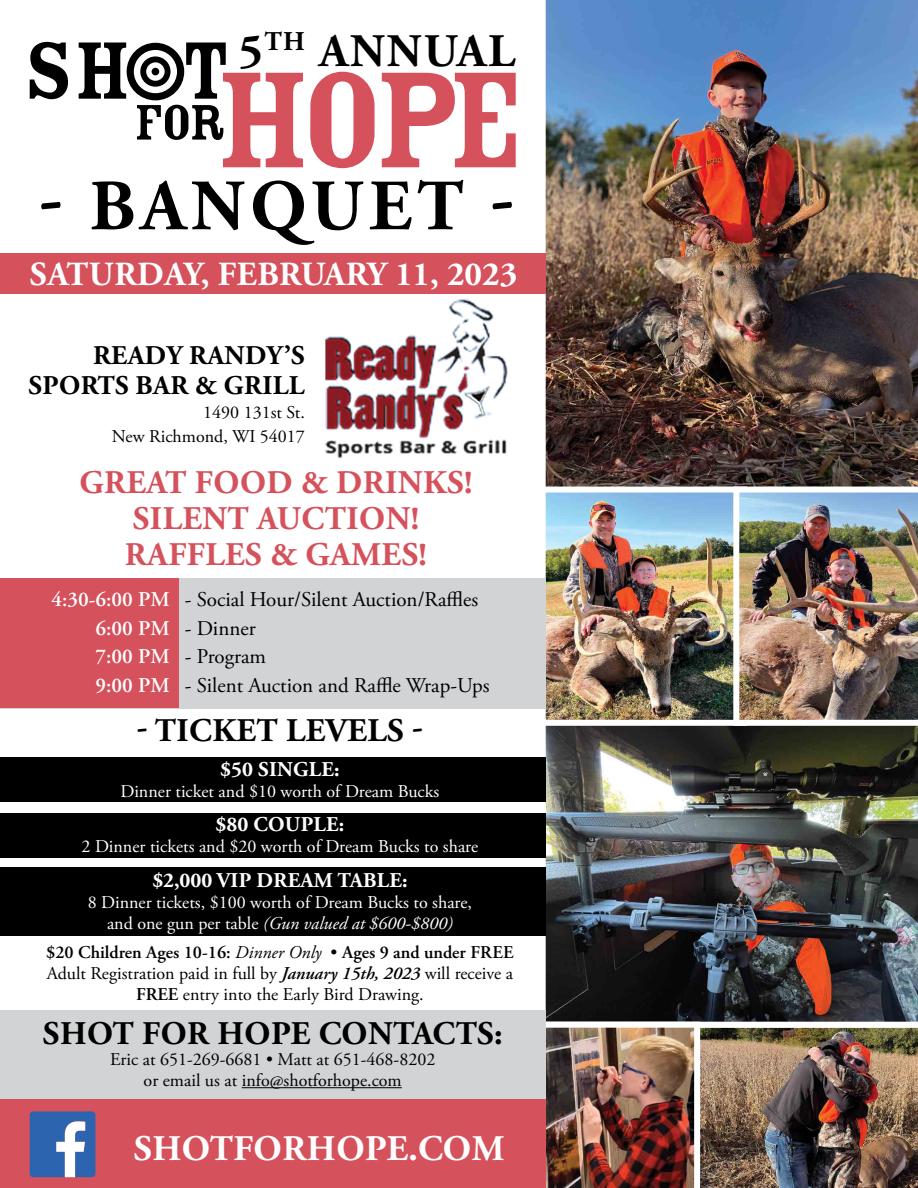
<style>
.page{position:relative;width:918px;height:1188px;background:#fff}
.page>*{position:absolute;margin:0;border:0;box-sizing:border-box;transform-origin:0 0}
.t1{font:700 72px "Adobe Garamond Pro";letter-spacing:.075em;color:#000}
.t2{font:700 46.5px "Adobe Garamond Pro";letter-spacing:.045em;color:#000}
.t3{font:700 36px "Adobe Garamond Pro";letter-spacing:.015em;color:#fff}
.t4{font:700 33.75px "Adobe Garamond Pro";letter-spacing:.005em;color:#fff}
.t5{font:700 33px/36px "Adobe Garamond Pro";letter-spacing:.015em;color:#d5515c;text-align:center}
.t6{font:700 33px "Adobe Garamond Pro";letter-spacing:.015em;color:#000}
.t7{font:700 27px/30px "Adobe Garamond Pro";letter-spacing:.015em;color:#000;text-align:right}
.t8{font:21px/28.5px "Adobe Garamond Pro";color:#000}
.t9{font:700 21px "Adobe Garamond Pro";letter-spacing:.015em;color:#fff}
.t10{font:18px/21px "Adobe Garamond Pro";color:#000;text-align:center}
.t11{font:18px/21.6px "Adobe Garamond Pro";color:#fff;text-align:center}
.s1{font-weight:600;color:#fff}
.s2{font-style:italic}
.s3{font-weight:600}
.s4{font-weight:600;font-style:italic}
</style>
<div class="page">
<img style="left:545px;top:0;width:373px;height:487px">
<img style="left:700px;top:1028px;width:218px;height:160px">
<img style="left:540px;top:726px;width:378px;height:302px">
<svg style="left:30px;top:42px;width:38px;height:57px"></svg>
<svg style="left:79px;top:43px;width:224px;height:124px"></svg>
<svg style="left:310px;top:72px;width:65px;height:96px"></svg>
<svg style="left:382px;top:73px;width:134px;height:94px"></svg>
<img style="left:546px;top:1022px;width:154px;height:166px">
<img style="left:325px;top:299px;width:183px;height:159px">
<img style="left:547px;top:494px;width:186px;height:225px">
<div style="left:540px;top:487px;width:207px;height:239px;border:6px solid #fff"></div>
<img style="left:733px;top:487px;width:185px;height:239px">
<div style="left:0;top:253px;width:546px;height:41px;background:#d5515c"></div>
<div style="left:0;top:1098px;width:546px;height:90px;background:#d5515c"></div>
<svg style="left:30px;top:1111px;width:65px;height:66px;background:#5781bc"></svg>
<div style="left:0;top:758px;width:546px;height:44px;background:#000"></div>
<div style="left:0;top:813px;width:546px;height:45px;background:#000"></div>
<div style="left:0;top:867px;width:546px;height:69px;background:#000"></div>
<div style="left:0;top:578px;width:546px;height:130px;background:#d1d3d4"></div>
<div style="left:0;top:578px;width:178px;height:129px;background:#d5515c"></div>
<div style="left:0;top:1010px;width:546px;height:88px;background:#d1d3d4"></div>
<hr style="left:242px;top:1087px;width:160px;height:1px;background:#000">
<h2 class="t2" style="left:239px;top:24px;width:278px">5<sup>TH</sup> ANNUAL</h2>
<h1 class="t1" style="left:39px;top:164px;width:476px">- BANQUET -</h1>
<h3 class="t4" style="left:30px;top:254px;width:489px">SATURDAY, FEBRUARY 11, 2023</h3>
<h3 class="t7" style="left:28px;top:341px;width:278px">READY RANDY’S<br>SPORTS BAR &amp; GRILL</h3>
<p class="t10" style="left:112px;top:401px;width:194px;line-height:24px;text-align:right">1490 131st St.<br>New Richmond, WI 54017</p>
<h3 class="t5" style="left:79px;top:465px;width:394px">GREAT FOOD &amp; DRINKS!<br>SILENT AUCTION!<br>RAFFLES &amp; GAMES!</h3>
<p class="t8" style="left:95px;top:586px;width:396px;text-indent:-44px"><span class="s1">4:30-6:00 PM</span> - Social Hour/Silent Auction/Raffles<br><span class="s1">6:00 PM</span> - Dinner<br><span class="s1">7:00 PM</span> - Program<br><span class="s1">9:00 PM</span> - Silent Auction and Raffle Wrap-Ups</p>
<h3 class="t6" style="left:137px;top:711px;width:288px">- TICKET LEVELS -</h3>
<p class="t9" style="left:220px;top:757px;width:121px">$50 SINGLE:</p>
<p class="t11" style="left:121px;top:781px;width:320px">Dinner ticket and $10 worth of Dream Bucks</p>
<p class="t9" style="left:216px;top:812px;width:130px">$80 COUPLE:</p>
<p class="t11" style="left:82px;top:836px;width:398px">2 Dinner tickets and $20 worth of Dream Bucks to share</p>
<p class="t9" style="left:152px;top:868px;width:257px">$2,000 VIP DREAM TABLE:</p>
<p class="t11" style="left:88px;top:892px;width:386px">8 Dinner tickets, $100 worth of Dream Bucks to share, and one gun per table <span class="s2">(Gun valued at $600-$800)</span></p>
<p class="t10" style="left:46px;top:942px;width:469px"><span class="s3">$20 Children Ages 10-16:</span> <span class="s2">Dinner Only</span> • <span class="s3">Ages 9 and under FREE<br></span>Adult Registration paid in full by <span class="s4">January 15th, 2023</span> will receive a<br><span class="s3">FREE</span> entry into the Early Bird Drawing.</p>
<h3 class="t6" style="left:43px;top:1014px;width:461px">SHOT FOR HOPE CONTACTS:</h3>
<p class="t10" style="left:110px;top:1049px;width:327px">Eric at 651-269-6681 • Matt at 651-468-8202 or email us at info@shotforhope.com</p>
<h3 class="t3" style="left:134px;top:1127px;width:372px">SHOTFORHOPE.COM</h3>
</div>
